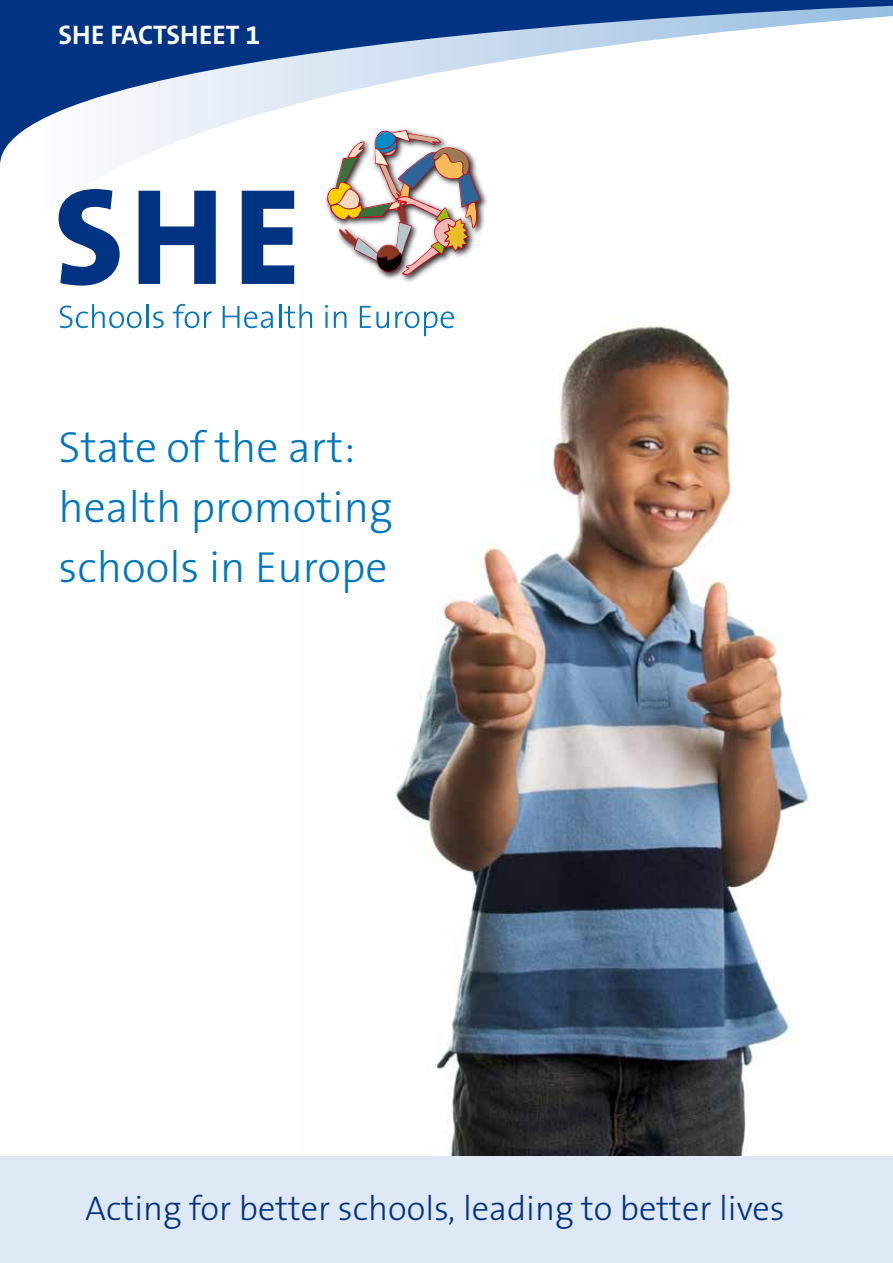
<style>
.page{position:relative;width:893px;height:1263px;background:#fff}
.page>*{position:absolute;margin:0;border:0;box-sizing:border-box;transform-origin:0 0}
.t1{font:300 43.8px/60px "The Sans B3";color:#0076bd}
.t2{font:300 34.5px "The Sans B3";color:#003382}
.t3{font:700 27px "The Sans B7";letter-spacing:.01em;color:#fff}
</style>
<div class="page">
<img style="left:312px;top:305px;width:496px;height:851px">
<div style="left:0;top:1156px;width:893px;height:107px;background:#dfe9f5"></div>
<svg style="left:0;top:0;width:893px;height:165px"></svg>
<img style="left:322px;top:125px;width:169px;height:157px">
<img style="left:326px;top:130px;width:155px;height:146px">
<svg style="left:60px;top:304px;width:82px;height:24px"></svg>
<hr style="left:146px;top:304px;width:2px;height:24px;background:#0076bd">
<svg style="left:153px;top:311px;width:11px;height:17px"></svg>
<svg style="left:173px;top:304px;width:39px;height:24px"></svg>
<svg style="left:223px;top:306px;width:50px;height:22px"></svg>
<hr style="left:279px;top:304px;width:2px;height:24px;background:#0076bd">
<svg style="left:284px;top:304px;width:28px;height:24px"></svg>
<hr style="left:325px;top:312px;width:3px;height:16px;background:#0076bd">
<svg style="left:334px;top:311px;width:12px;height:17px"></svg>
<svg style="left:360px;top:306px;width:29px;height:22px"></svg>
<svg style="left:395px;top:311px;width:59px;height:25px"></svg>
<svg style="left:59px;top:189px;width:61px;height:97px"></svg>
<svg style="left:139px;top:191px;width:77px;height:93px"></svg>
<svg style="left:242px;top:191px;width:52px;height:93px"></svg>
<p class="t3" style="left:59px;top:17px;width:124px">SHE FACTSHEE</p>
<p class="t3" style="left:226px;top:17px;width:36px">T 1</p>
<p class="t1" style="left:59px;top:417px;width:335px">State of the art: health promoting schools in Europe</p>
<p class="t2" style="left:85px;top:1186px;width:701px">Acting for better schools, leading to better lives</p>
</div>
